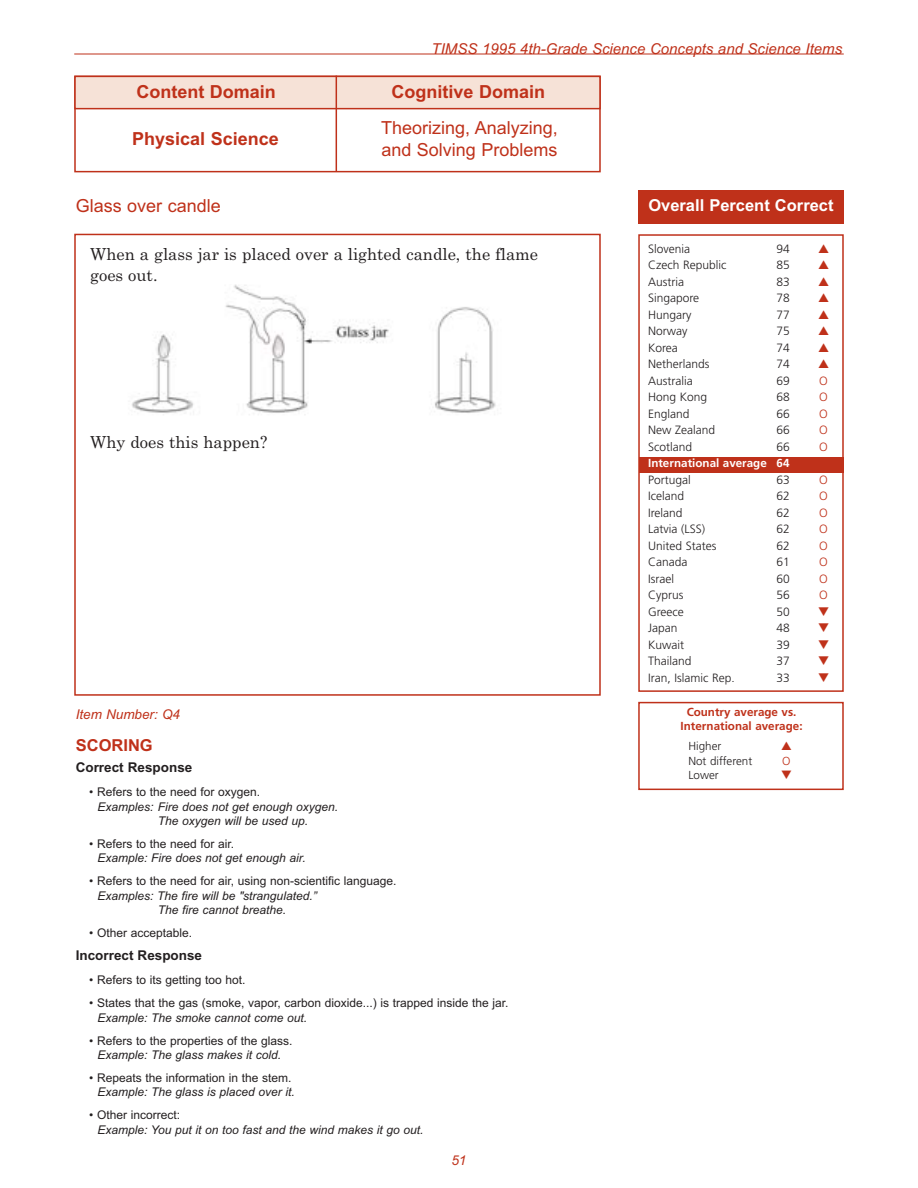
<style>
.page{position:relative;width:918px;height:1188px;background:#fff}
.page>*{position:absolute;margin:0;border:0;box-sizing:border-box;transform-origin:0 0}
.t1{font:18px/21.6px "Arial";color:#bf311a}
.t2{font:700 18px "Arial";color:#bf311a}
.t3{font:16.5px/20.2px "Century Schoolbook";color:#231f20}
.t4{font:700 16.5px "Arial";color:#fff}
.t5{font:700 16.5px "Arial";color:#bf311a}
.t6{font:italic 15px "Arial";color:#bf311a}
.t7{font:700 13.5px "Arial";color:#231f20}
.t8{font:italic 13.5px "Arial";color:#bf311a}
.t9{font:12px "Arial";color:#231f20}
.t10{font:italic 12px/14.4px "Arial";color:#231f20}
.t11{font:300 12px "Frutiger";color:#231f20}
.t12{font:300 12px "Frutiger";color:#bf311a}
.t13{font:700 11.7px/14.4px "Frutiger";color:#bf311a;text-align:center}
.t14{font:300 11.7px/14.4px "Frutiger";color:#231f20}
.t15{font:700 11.7px "Frutiger";color:#fff}
.t16{font:300 11.7px "Frutiger";color:#bf311a}
</style>
<div class="page">
<div style="left:638px;top:234px;width:206px;height:458px;border:2px solid #bf311a"></div>
<div style="left:74px;top:234px;width:527px;height:462px;border:2px solid #bf311a"></div>
<hr style="left:74px;top:54px;width:770px;height:1px;background:#bf311a">
<div style="left:639px;top:457px;width:205px;height:16px;background:#bf311a"></div>
<div style="left:638px;top:702px;width:206px;height:88px;border:2px solid #bf311a"></div>
<div style="left:638px;top:190px;width:206px;height:34px;background:#bf311a"></div>
<div style="left:74px;top:76px;width:527px;height:96px;border:2px solid #bf311a"></div>
<div style="left:75px;top:76px;width:525px;height:33px;background:#f6e2d7"></div>
<div style="left:74px;top:76px;width:527px;height:33px;border:2px solid #bf311a"></div>
<hr style="left:336px;top:76px;width:1px;height:96px;background:#bf311a">
<img style="left:132px;top:284px;width:364px;height:129px">
<p class="t6" style="left:432px;top:43px;width:412px">TIMSS 1995 4th-Grade Science Concepts and Science Items</p>
<h1 class="t2" style="left:136px;top:85px;width:141px">Content Domain</h1>
<h1 class="t2" style="left:392px;top:85px;width:155px">Cognitive Domain</h1>
<h1 class="t2" style="left:132px;top:132px;width:148px">Physical Science</h1>
<h1 class="t1" style="left:381px;top:119px;width:178px">Theorizing, Analyzing, and Solving Problems</h1>
<h1 class="t1" style="left:76px;top:197px;width:147px">Glass over candle</h1>
<h2 class="t3" style="left:90px;top:246px;width:449px">When a glass jar is placed over a lighted candle, the flame goes out.</h2>
<h2 class="t3" style="left:90px;top:433px;width:179px">Why does this happen?</h2>
<p class="t8" style="left:76px;top:709px;width:106px">Item Number: Q4</p>
<h2 class="t5" style="left:76px;top:739px;width:79px">SCORING</h2>
<p class="t7" style="left:76px;top:763px;width:118px">Correct Response</p>
<p class="t9" style="left:89px;top:788px;width:172px">• Refers to the need for oxygen.</p>
<p class="t10" style="left:158px;top:800px;width:182px;text-indent:-60px">Examples: Fire does not get enough oxygen.<br>The oxygen will be used up.</p>
<p class="t9" style="left:89px;top:839px;width:146px">• Refers to the need for air.</p>
<p class="t10" style="left:97px;top:852px;width:210px">Example: Fire does not get enough air.</p>
<p class="t9" style="left:89px;top:877px;width:309px">• Refers to the need for air, using non-scientific language.</p>
<p class="t10" style="left:158px;top:890px;width:160px;text-indent:-60px">Examples: The fire will be "strangulated.”<br>The fire cannot breathe.</p>
<p class="t9" style="left:89px;top:929px;width:104px">• Other acceptable.</p>
<p class="t7" style="left:76px;top:951px;width:128px">Incorrect Response</p>
<p class="t9" style="left:89px;top:976px;width:158px">• Refers to its getting too hot.</p>
<p class="t9" style="left:89px;top:999px;width:421px">• States that the gas (smoke, vapor, carbon dioxide...) is trapped inside the jar.</p>
<p class="t10" style="left:97px;top:1011px;width:211px">Example: The smoke cannot come out.</p>
<p class="t9" style="left:89px;top:1036px;width:205px">• Refers to the properties of the glass.</p>
<p class="t10" style="left:97px;top:1049px;width:185px">Example: The glass makes it cold.</p>
<p class="t9" style="left:89px;top:1073px;width:204px">• Repeats the information in the stem.</p>
<p class="t10" style="left:97px;top:1086px;width:199px">Example: The glass is placed over it.</p>
<p class="t9" style="left:89px;top:1111px;width:92px">• Other incorrect:</p>
<p class="t10" style="left:97px;top:1124px;width:328px">Example: You put it on too fast and the wind makes it go out.</p>
<p class="t8" style="left:451px;top:1156px;width:17px">51</p>
<h2 class="t4" style="left:648px;top:199px;width:187px">Overall Percent Correct</h2>
<p class="t11" style="left:648px;top:244px;width:43px">Slovenia</p>
<p class="t11" style="left:776px;top:244px;width:15px">94</p>
<p class="t11" style="left:648px;top:260px;width:80px">Czech Republic</p>
<p class="t11" style="left:776px;top:260px;width:15px">85</p>
<p class="t11" style="left:648px;top:277px;width:37px">Austria</p>
<p class="t11" style="left:776px;top:277px;width:15px">83</p>
<p class="t11" style="left:648px;top:293px;width:53px">Singapore</p>
<p class="t11" style="left:776px;top:293px;width:15px">78</p>
<p class="t11" style="left:648px;top:310px;width:45px">Hungary</p>
<p class="t11" style="left:776px;top:310px;width:15px">77</p>
<p class="t11" style="left:648px;top:326px;width:41px">Norway</p>
<p class="t11" style="left:776px;top:326px;width:15px">75</p>
<p class="t11" style="left:648px;top:343px;width:31px">Korea</p>
<p class="t11" style="left:776px;top:343px;width:15px">74</p>
<p class="t11" style="left:648px;top:359px;width:63px">Netherlands</p>
<p class="t11" style="left:776px;top:359px;width:15px">74</p>
<p class="t11" style="left:648px;top:376px;width:46px">Australia</p>
<p class="t11" style="left:776px;top:376px;width:15px">69</p>
<p class="t12" style="left:819px;top:376px;width:10px">O</p>
<p class="t11" style="left:648px;top:392px;width:61px">Hong Kong</p>
<p class="t11" style="left:776px;top:392px;width:15px">68</p>
<p class="t12" style="left:819px;top:392px;width:10px">O</p>
<p class="t11" style="left:648px;top:409px;width:43px">England</p>
<p class="t11" style="left:776px;top:409px;width:15px">66</p>
<p class="t12" style="left:819px;top:409px;width:10px">O</p>
<p class="t11" style="left:648px;top:425px;width:69px">New Zealand</p>
<p class="t11" style="left:776px;top:425px;width:15px">66</p>
<p class="t12" style="left:819px;top:425px;width:10px">O</p>
<p class="t11" style="left:648px;top:442px;width:45px">Scotland</p>
<p class="t11" style="left:776px;top:442px;width:15px">66</p>
<p class="t12" style="left:819px;top:442px;width:10px">O</p>
<p class="t15" style="left:648px;top:459px;width:143px">International average 64</p>
<p class="t11" style="left:648px;top:475px;width:44px">Portugal</p>
<p class="t11" style="left:776px;top:475px;width:15px">63</p>
<p class="t12" style="left:819px;top:475px;width:10px">O</p>
<p class="t11" style="left:648px;top:491px;width:37px">Iceland</p>
<p class="t11" style="left:776px;top:491px;width:15px">62</p>
<p class="t12" style="left:819px;top:491px;width:10px">O</p>
<p class="t11" style="left:648px;top:508px;width:36px">Ireland</p>
<p class="t11" style="left:776px;top:508px;width:15px">62</p>
<p class="t12" style="left:819px;top:508px;width:10px">O</p>
<p class="t11" style="left:648px;top:524px;width:58px">Latvia (LSS)</p>
<p class="t11" style="left:776px;top:524px;width:15px">62</p>
<p class="t12" style="left:819px;top:524px;width:10px">O</p>
<p class="t11" style="left:648px;top:541px;width:70px">United States</p>
<p class="t11" style="left:776px;top:541px;width:15px">62</p>
<p class="t12" style="left:819px;top:541px;width:10px">O</p>
<p class="t11" style="left:648px;top:557px;width:41px">Canada</p>
<p class="t11" style="left:776px;top:557px;width:15px">61</p>
<p class="t12" style="left:819px;top:557px;width:10px">O</p>
<p class="t11" style="left:648px;top:574px;width:27px">Israel</p>
<p class="t11" style="left:776px;top:574px;width:15px">60</p>
<p class="t12" style="left:819px;top:574px;width:10px">O</p>
<p class="t11" style="left:648px;top:590px;width:37px">Cyprus</p>
<p class="t11" style="left:776px;top:590px;width:15px">56</p>
<p class="t12" style="left:819px;top:590px;width:10px">O</p>
<p class="t11" style="left:648px;top:607px;width:37px">Greece</p>
<p class="t11" style="left:776px;top:607px;width:15px">50</p>
<p class="t11" style="left:648px;top:623px;width:31px">Japan</p>
<p class="t11" style="left:776px;top:623px;width:15px">48</p>
<p class="t11" style="left:648px;top:640px;width:37px">Kuwait</p>
<p class="t11" style="left:776px;top:640px;width:15px">39</p>
<p class="t11" style="left:648px;top:656px;width:45px">Thailand</p>
<p class="t11" style="left:776px;top:656px;width:15px">37</p>
<p class="t11" style="left:648px;top:673px;width:88px">Iran, Islamic Rep.</p>
<p class="t11" style="left:776px;top:673px;width:15px">33</p>
<p class="t13" style="left:681px;top:706px;width:123px">Country average vs.<br>International average:</p>
<p class="t14" style="left:688px;top:740px;width:65px">Higher<br>Not different</p>
<p class="t16" style="left:782px;top:756px;width:10px">O</p>
<p class="t14" style="left:688px;top:769px;width:32px">Lower</p>
</div>
